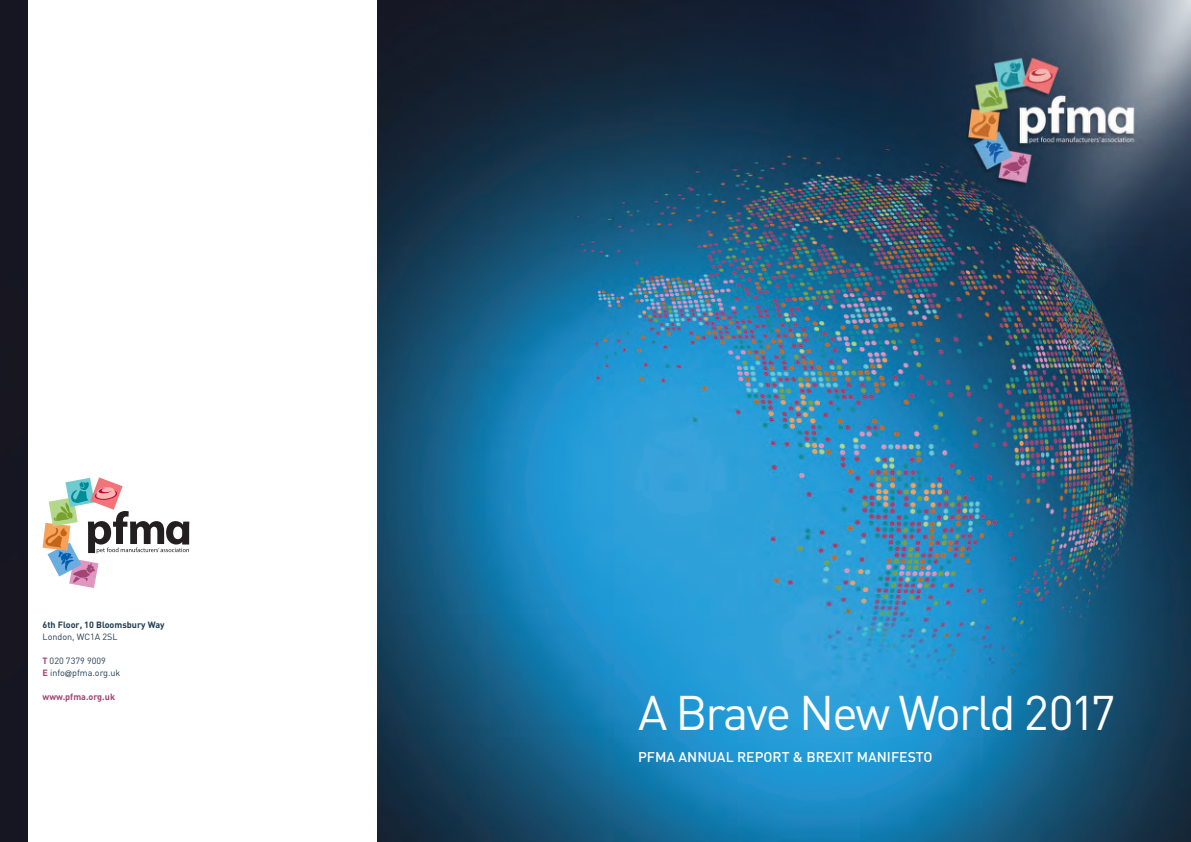
<style>
.page{position:relative;width:1191px;height:842px;background:#fff}
.page>*{position:absolute;margin:0;border:0;box-sizing:border-box;transform-origin:0 0}
.t1{font:48px "DIN";letter-spacing:-.04em;color:#fff}
.t2{font:500 14px "DIN";color:#fff}
.t3{font:9px/12px "DIN";color:#223d50}
.t4{font:700 9px "DIN";color:#223d50}
.t5{font:700 9px "DIN";color:#a14573}
.s1{font-weight:700;color:#a14573}
.s2{font-family:"Helvetica Neue"}
</style>
<div class="page">
<img style="left:0;top:0;width:1191px;height:842px">
<div style="left:28px;top:0;width:349px;height:842px;background:#fff"></div>
<svg style="left:43px;top:477px;width:146px;height:111px"></svg>
<p class="t4" style="left:43px;top:622px;width:124px">6th Floor, 10 Bloomsbury Way</p>
<p class="t3" style="left:43px;top:632px;width:77px">London, WC1A 2SL</p>
<p class="t3" style="left:43px;top:656px;width:79px"><span class="s1">T</span> 020 7379 9009<br><span class="s1">E</span> info<span class="s2">@</span>pfma.org.uk</p>
<p class="t5" style="left:43px;top:694px;width:74px">www.pfma.org.uk</p>
<h1 class="t1" style="left:638px;top:695px;width:479px">A Brave New World 2017</h1>
<h2 class="t2" style="left:638px;top:752px;width:296px">PFMA ANNUAL REPORT &amp; BREXIT MANIFESTO</h2>
</div>
